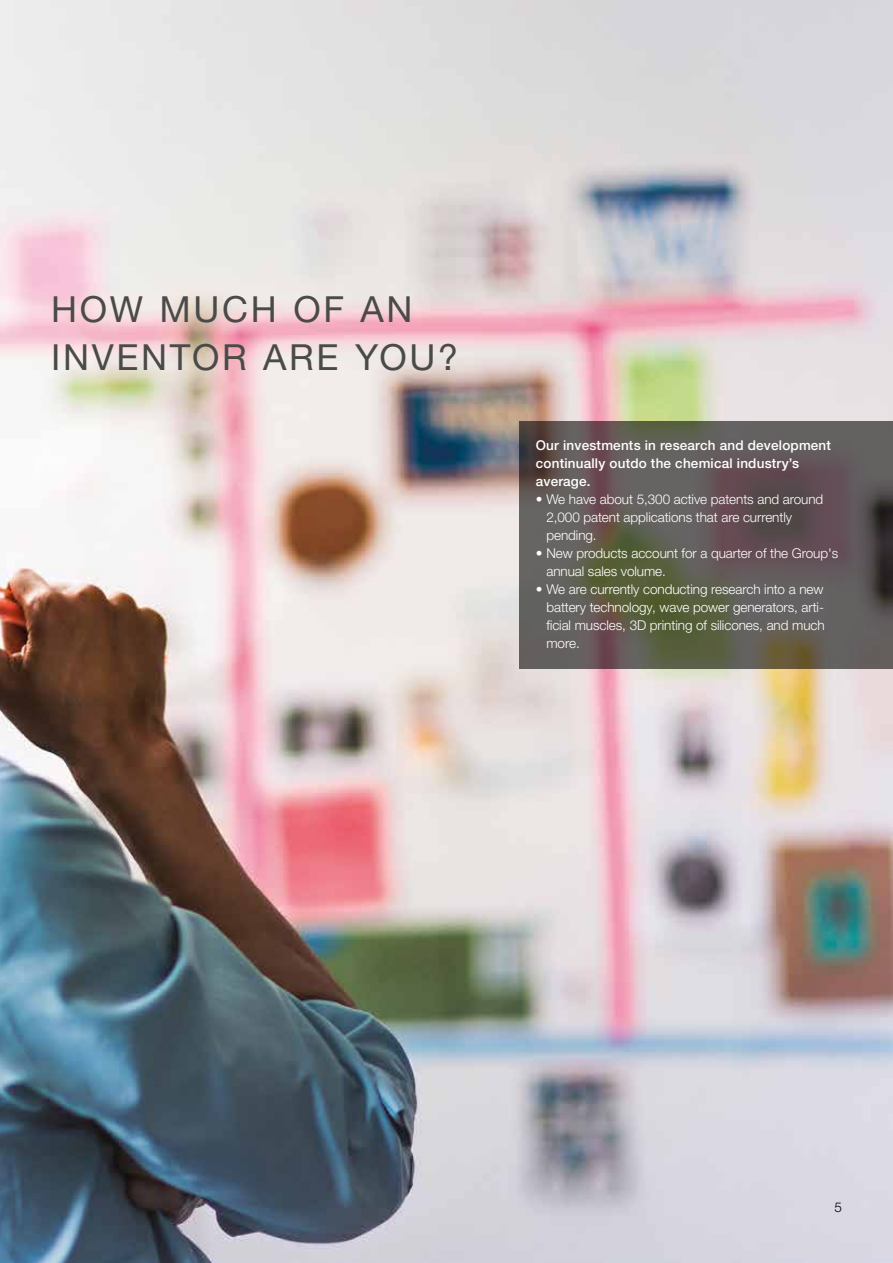
<style>
.page{position:relative;width:893px;height:1263px;background:#fff}
.page>*{position:absolute;margin:0;border:0;box-sizing:border-box;transform-origin:0 0}
.t1{font:36px/48px "Neue Helveticafor WACKER 55";letter-spacing:.075em;color:#4a4a49}
.t2{font:13.5px/18px "Neue Helveticafor WACKER 45";letter-spacing:-.005em;color:#fff}
.t3{font:13.5px/18px "Neue Helveticafor WACKER 65";letter-spacing:.015em;color:#fff}
.t4{font:13.5px "Neue Helveticafor WACKER 45";color:#000}
</style>
<div class="page">
<img style="left:0;top:0;width:893px;height:1263px">
<svg style="left:519px;top:421px;width:374px;height:247px;fill:#645e5a"></svg>
<h1 class="t1" style="left:51px;top:285px;width:409px">HOW MUCH OF AN<br>INVENTOR ARE YOU?</h1>
<p class="t3" style="left:536px;top:436px;width:297px">Our investments in research and development continually outdo the chemical industry’s average.</p>
<p class="t2" style="left:546px;top:490px;width:278px;text-indent:-11px">• We have about 5,300 active patents and around<br>2,000 patent applications that are currently pending.</p>
<p class="t2" style="left:546px;top:544px;width:293px;text-indent:-11px">• New products account for a quarter of the Group's annual sales volume.</p>
<p class="t2" style="left:546px;top:580px;width:280px;text-align:justify;text-indent:-11px">• We are currently conducting research into a new battery technology, wave power generators, arti&shy;ficial muscles, 3D printing of silicones, and much more.</p>
<p class="t4" style="left:834px;top:1199px;width:9px">5</p>
</div>
